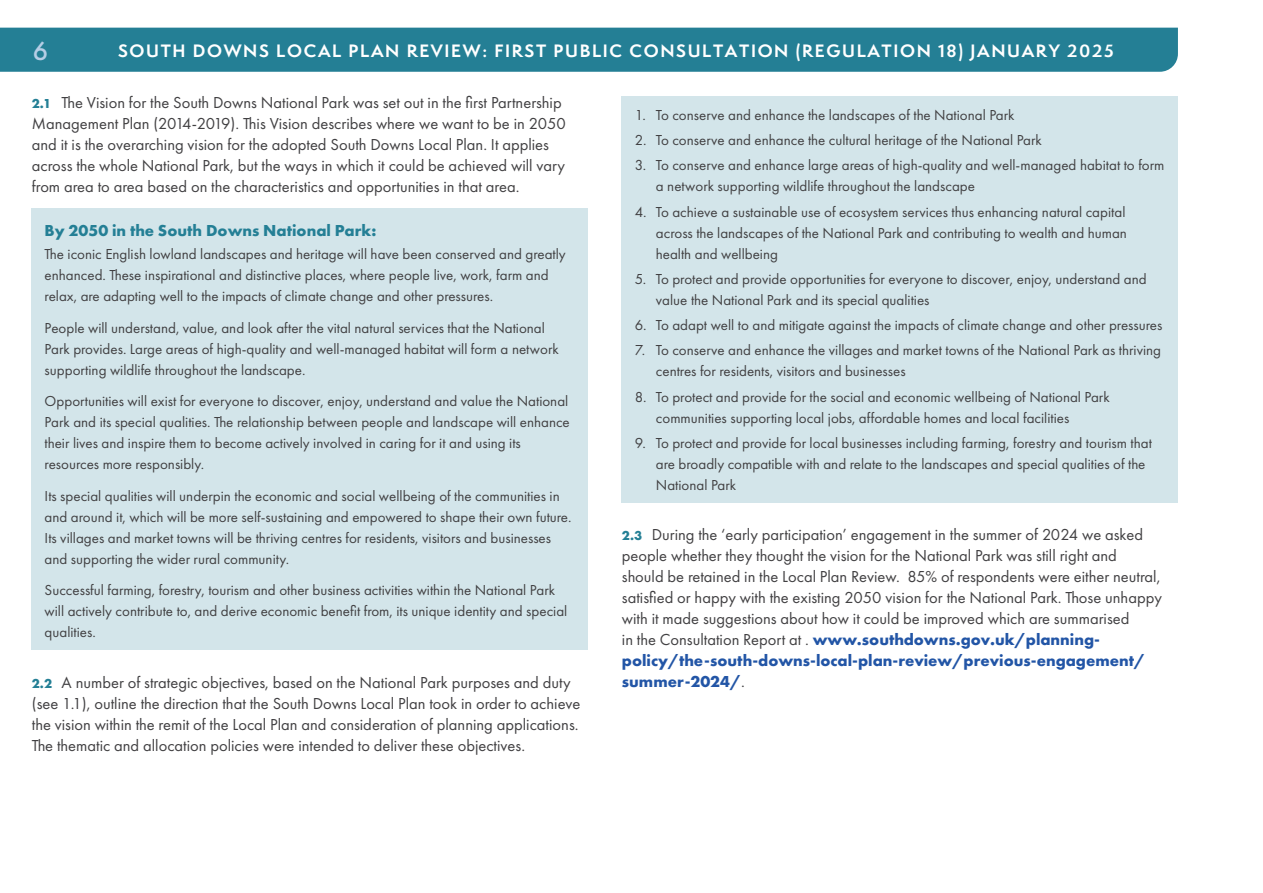
<style>
.page{position:relative;width:1263px;height:893px;background:#fff}
.page>*{position:absolute;margin:0;border:0;box-sizing:border-box;transform-origin:0 0}
.t1{font:500 27px "Futura PT";color:#b6cee6}
.Body{font:16.5px/21px "Futura PT";color:#414042}
.t2{font:700 16.5px "Semplicita Pro";letter-spacing:.1em;color:#fff}
.BoxHead{font:700 16.5px "Futura PT";color:#247f95}
.BoxText{font:15px/21px "Futura PT";color:#414042}
.BoxTextAB{font:15px/21px "Futura PT";color:#414042}
.s1{font-weight:700;font-size:13.5px;color:#247f95}
.s2{font-weight:700;color:#2255a6}
</style>
<div class="page">
<div style="left:32px;top:209px;width:556px;height:441px;background:#d3e5ea"></div>
<div style="left:622px;top:96px;width:556px;height:407px;background:#d3e5ea"></div>
<div style="left:0;top:28px;width:1178px;height:44px;background:#247f95"></div>
<h1 class="t1" style="left:33px;top:35px;width:17px">6</h1>
<p class="t2" style="left:118px;top:38px;width:997px">SOUTH DOWNS LOCAL PLAN REVIEW: FIRST PUBLIC CONSULTATION (REGULATION 18) JANUARY 2025</p>
<p class="Body" style="left:32px;top:92px;width:535px"><span class="s1">2.1</span> The Vision for the South Downs National Park was set out in the first Partnership Management Plan (2014-2019). This Vision describes where we want to be in 2050 and it is the overarching vision for the adopted South Downs Local Plan. It applies across the whole National Park, but the ways in which it could be achieved will vary from area to area based on the characteristics and opportunities in that area.</p>
<p class="BoxHead" style="left:45px;top:219px;width:333px">By 2050 in the South Downs National Park:</p>
<p class="BoxText" style="left:45px;top:244px;width:523px">The iconic English lowland landscapes and heritage will have been conserved and greatly enhanced. These inspirational and distinctive places, where people live, work, farm and relax, are adapting well to the impacts of climate change and other pressures.</p>
<p class="BoxText" style="left:45px;top:317px;width:516px">People will understand, value, and look after the vital natural services that the National<br>Park provides. Large areas of high-quality and well-managed habitat will form a network supporting wildlife throughout the landscape.</p>
<p class="BoxText" style="left:45px;top:391px;width:527px">Opportunities will exist for everyone to discover, enjoy, understand and value the National Park and its special qualities. The relationship between people and landscape will enhance their lives and inspire them to become actively involved in caring for it and using its resources more responsibly.</p>
<p class="BoxText" style="left:45px;top:485px;width:528px">Its special qualities will underpin the economic and social wellbeing of the communities in and around it, which will be more self-sustaining and empowered to shape their own future.<br>Its villages and market towns will be thriving centres for residents, visitors and businesses and supporting the wider rural community.</p>
<p class="BoxText" style="left:45px;top:580px;width:524px">Successful farming, forestry, tourism and other business activities within the National Park will actively contribute to, and derive economic benefit from, its unique identity and special qualities.</p>
<p class="Body" style="left:32px;top:672px;width:550px"><span class="s1">2.2</span> A number of strategic objectives, based on the National Park purposes and duty (see 1.1), outline the direction that the South Downs Local Plan took in order to achieve the vision within the remit of the Local Plan and consideration of planning applications.<br>The thematic and allocation policies were intended to deliver these objectives.</p>
<p class="BoxTextAB" style="left:635px;top:104px;width:381px">1. To conserve and enhance the landscapes of the National Park</p>
<p class="BoxTextAB" style="left:635px;top:130px;width:409px">2. To conserve and enhance the cultural heritage of the National Park</p>
<p class="BoxTextAB" style="left:656px;top:155px;width:510px;text-indent:-21px">3. To conserve and enhance large areas of high-quality and well-managed habitat to form a network supporting wildlife throughout the landscape</p>
<p class="BoxTextAB" style="left:656px;top:201px;width:473px;text-align:justify;text-indent:-21px">4. To achieve a sustainable use of ecosystem services thus enhancing natural capital across the landscapes of the National Park and contributing to wealth and human health and wellbeing</p>
<p class="BoxTextAB" style="left:656px;top:268px;width:492px;text-indent:-21px">5. To protect and provide opportunities for everyone to discover, enjoy, understand and value the National Park and its special qualities</p>
<p class="BoxTextAB" style="left:635px;top:315px;width:529px">6. To adapt well to and mitigate against the impacts of climate change and other pressures</p>
<p class="BoxTextAB" style="left:656px;top:340px;width:507px;text-indent:-21px">7. To conserve and enhance the villages and market towns of the National Park as thriving centres for residents, visitors and businesses</p>
<p class="BoxTextAB" style="left:656px;top:386px;width:455px;text-indent:-21px">8. To protect and provide for the social and economic wellbeing of National Park communities supporting local jobs, affordable homes and local facilities</p>
<p class="BoxTextAB" style="left:656px;top:432px;width:498px;text-indent:-21px">9. To protect and provide for local businesses including farming, forestry and tourism that are broadly compatible with and relate to the landscapes and special qualities of the<br>National Park</p>
<p class="Body" style="left:622px;top:524px;width:541px"><span class="s1">2.3</span> During the ‘early participation’ engagement in the summer of 2024 we asked people whether they thought the vision for the National Park was still right and should be retained in the Local Plan Review. 85% of respondents were either neutral, satisfied or happy with the existing 2050 vision for the National Park. Those unhappy with it made suggestions about how it could be improved which are summarised<br>in the Consultation Report at . <span class="s2">www.southdowns.gov.uk/planning&shy;policy/the-south-downs-local-plan-review/previous-engagement/ summer-2024/</span>.</p>
</div>
